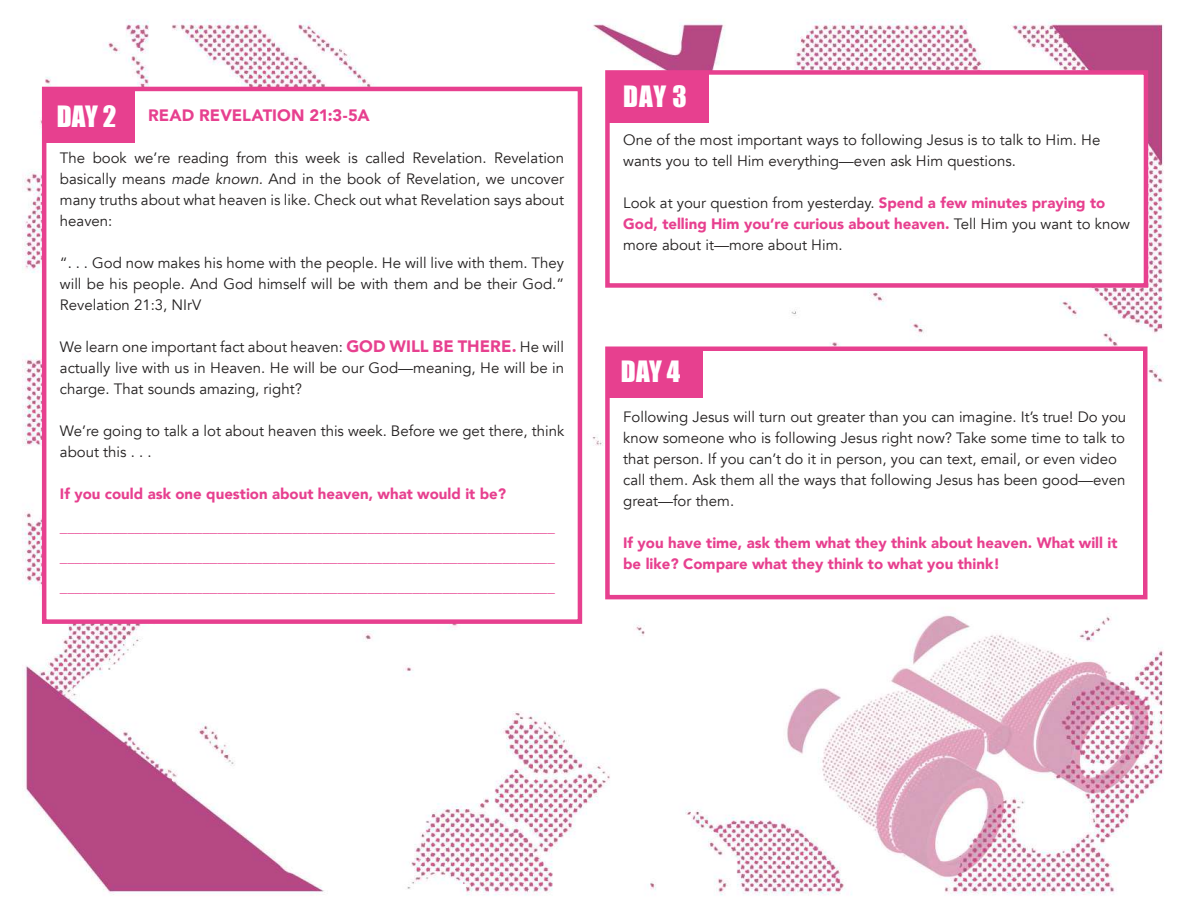
<style>
.page{position:relative;width:1188px;height:918px;background:#fff}
.page>*{position:absolute;margin:0;border:0;box-sizing:border-box;transform-origin:0 0}
.t1{font:27px "Impact";letter-spacing:.01em;color:#fff}
.t2{font:900 16.5px "Avenir";color:#e7408f}
.t3{font:15px/21px "Avenir";color:#221f1f}
.t4{font:15px/30px "Avenir";color:#e7408f;text-align:justify}
.t5{font:900 15px/21px "Avenir";color:#e7408f}
.s1{font-style:italic}
.s2{font-weight:900;font-size:16.5px;color:#e7408f}
.s3{font-weight:900;color:#e7408f}
</style>
<div class="page">
<img style="left:22px;top:19px;width:1142px;height:877px">
<div style="left:607px;top:72px;width:539px;height:213px;background:#fff"></div>
<div style="left:605px;top:70px;width:543px;height:218px;border:5px solid #e7408f"></div>
<div style="left:44px;top:89px;width:536px;height:533px;background:#fff"></div>
<div style="left:42px;top:87px;width:540px;height:537px;border:5px solid #e7408f"></div>
<div style="left:608px;top:73px;width:100px;height:50px;background:#e7408f"></div>
<div style="left:45px;top:89px;width:90px;height:53px;background:#e7408f"></div>
<div style="left:607px;top:349px;width:538px;height:248px;background:#fff"></div>
<div style="left:605px;top:346px;width:543px;height:253px;border:5px solid #e7408f"></div>
<div style="left:608px;top:348px;width:94px;height:50px;background:#e7408f"></div>
<h1 class="t1" style="left:57px;top:102px;width:61px">DAY 2</h1>
<p class="t2" style="left:148px;top:109px;width:223px">READ REVELATION 21:3-5A</p>
<p class="t3" style="left:60px;top:149px;width:506px;text-align:justify">The book we’re reading from this week is called Revelation. Revelation basically means <span class="s1">made known.</span> And in the book of Revelation, we uncover many truths about what heaven is like. Check out what Revelation says about heaven:</p>
<p class="t3" style="left:60px;top:254px;width:506px;text-align:justify">“. . . God now makes his home with the people. He will live with them. They will be his people. And God himself will be with them and be their God.” Revelation 21:3, NIrV</p>
<p class="t3" style="left:60px;top:338px;width:506px;text-align:justify">We learn one important fact about heaven: <span class="s2">GOD WILL BE THERE.</span> He will actually live with us in Heaven. He will be our God—meaning, He will be in charge. That sounds amazing, right?</p>
<p class="t3" style="left:60px;top:422px;width:506px">We’re going to talk a lot about heaven this week. Before we get there, think about this . . .</p>
<p class="t5" style="left:60px;top:485px;width:448px">If you could ask one question about heaven, what would it be?</p>
<p class="t4" style="left:60px;top:514px;width:497px">__________________________________________________________________ __________________________________________________________________ __________________________________________________________________</p>
<h1 class="t1" style="left:623px;top:81px;width:65px">DAY 3</h1>
<p class="t3" style="left:623px;top:131px;width:479px">One of the most important ways to following Jesus is to talk to Him. He wants you to tell Him everything—even ask Him questions.</p>
<p class="t3" style="left:623px;top:194px;width:508px">Look at your question from yesterday. <span class="s3">Spend a few minutes praying to<br>God, telling Him you’re curious about heaven.</span> Tell Him you want to know more about it—more about Him.</p>
<h1 class="t1" style="left:621px;top:357px;width:61px">DAY 4</h1>
<p class="t3" style="left:623px;top:407px;width:505px">Following Jesus will turn out greater than you can imagine. It’s true! Do you know someone who is following Jesus right now? Take some time to talk to that person. If you can’t do it in person, you can text, email, or even video call them. Ask them all the ways that following Jesus has been good—even great—for them.</p>
<p class="t5" style="left:623px;top:533px;width:496px">If you have time, ask them what they think about heaven. What will it be like? Compare what they think to what you think!</p>
</div>
